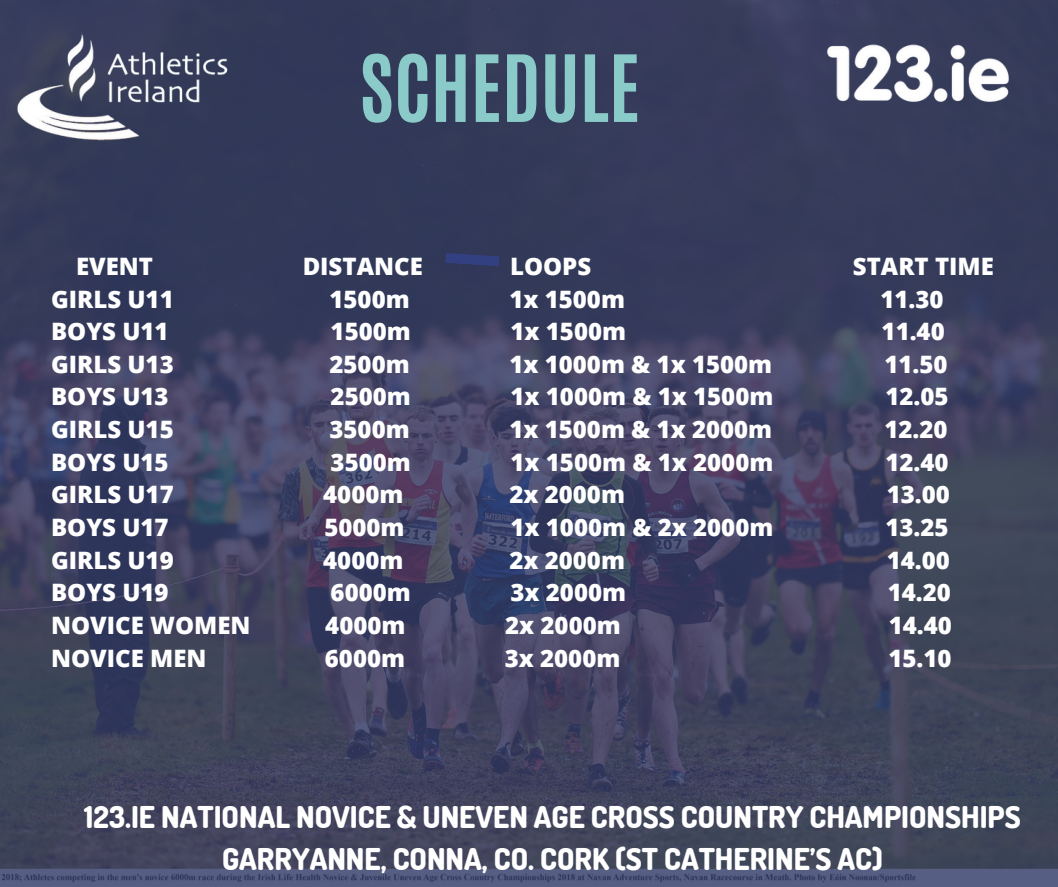
<style>
.page{position:relative;width:1058px;height:887px;background:#fff}
.page>*{position:absolute;margin:0;border:0;box-sizing:border-box;transform-origin:0 0}
.t1{font:700 78.6px "Antonio";color:#8acbc9}
.t2{font:800 30px/41.4px "Dosis";color:#fff;text-align:center}
.t3{font:800 24px "Open Sans";color:#fff}
</style>
<div class="page">
<img style="left:0;top:0;width:1058px;height:886px">
<img style="left:823px;top:42px;width:189px;height:64px">
<svg style="left:445px;top:253px;width:54px;height:13px"></svg>
<img style="left:0;top:16px;width:259px;height:146px">
<h1 class="t1" style="left:359px;top:32px;width:282px">SCHEDULE</h1>
<p class="t3" style="left:76px;top:249px;width:79px">EVENT</p>
<p class="t3" style="left:303px;top:249px;width:122px">DISTANCE</p>
<p class="t3" style="left:510px;top:249px;width:83px">LOOPS</p>
<p class="t3" style="left:853px;top:249px;width:142px">START TIME</p>
<p class="t3" style="left:51px;top:282px;width:124px">GIRLS U11</p>
<p class="t3" style="left:329px;top:282px;width:82px">1500m</p>
<p class="t3" style="left:509px;top:282px;width:117px">1x 1500m</p>
<p class="t3" style="left:880px;top:282px;width:65px">11.30</p>
<p class="t3" style="left:51px;top:314px;width:119px">BOYS U11</p>
<p class="t3" style="left:330px;top:314px;width:82px">1500m</p>
<p class="t3" style="left:510px;top:314px;width:117px">1x 1500m</p>
<p class="t3" style="left:881px;top:314px;width:65px">11.40</p>
<p class="t3" style="left:51px;top:347px;width:124px">GIRLS U13</p>
<p class="t3" style="left:329px;top:347px;width:82px">2500m</p>
<p class="t3" style="left:509px;top:347px;width:264px">1x 1000m &amp; 1x 1500m</p>
<p class="t3" style="left:884px;top:347px;width:65px">11.50</p>
<p class="t3" style="left:51px;top:380px;width:119px">BOYS U13</p>
<p class="t3" style="left:330px;top:380px;width:82px">2500m</p>
<p class="t3" style="left:510px;top:380px;width:264px">1x 1000m &amp; 1x 1500m</p>
<p class="t3" style="left:885px;top:380px;width:65px">12.05</p>
<p class="t3" style="left:51px;top:412px;width:124px">GIRLS U15</p>
<p class="t3" style="left:329px;top:412px;width:82px">3500m</p>
<p class="t3" style="left:509px;top:412px;width:264px">1x 1500m &amp; 1x 2000m</p>
<p class="t3" style="left:884px;top:412px;width:65px">12.20</p>
<p class="t3" style="left:51px;top:445px;width:119px">BOYS U15</p>
<p class="t3" style="left:330px;top:445px;width:82px">3500m</p>
<p class="t3" style="left:510px;top:445px;width:264px">1x 1500m &amp; 1x 2000m</p>
<p class="t3" style="left:885px;top:445px;width:65px">12.40</p>
<p class="t3" style="left:51px;top:477px;width:124px">GIRLS U17</p>
<p class="t3" style="left:323px;top:477px;width:82px">4000m</p>
<p class="t3" style="left:509px;top:477px;width:117px">2x 2000m</p>
<p class="t3" style="left:886px;top:477px;width:65px">13.00</p>
<p class="t3" style="left:51px;top:510px;width:119px">BOYS U17</p>
<p class="t3" style="left:324px;top:510px;width:82px">5000m</p>
<p class="t3" style="left:510px;top:510px;width:264px">1x 1000m &amp; 2x 2000m</p>
<p class="t3" style="left:885px;top:510px;width:65px">13.25</p>
<p class="t3" style="left:51px;top:543px;width:124px">GIRLS U19</p>
<p class="t3" style="left:323px;top:543px;width:82px">4000m</p>
<p class="t3" style="left:509px;top:543px;width:117px">2x 2000m</p>
<p class="t3" style="left:886px;top:543px;width:65px">14.00</p>
<p class="t3" style="left:51px;top:575px;width:119px">BOYS U19</p>
<p class="t3" style="left:330px;top:575px;width:82px">6000m</p>
<p class="t3" style="left:510px;top:575px;width:117px">3x 2000m</p>
<p class="t3" style="left:887px;top:575px;width:65px">14.20</p>
<p class="t3" style="left:51px;top:608px;width:201px">NOVICE WOMEN</p>
<p class="t3" style="left:325px;top:608px;width:82px">4000m</p>
<p class="t3" style="left:505px;top:608px;width:117px">2x 2000m</p>
<p class="t3" style="left:888px;top:608px;width:65px">14.40</p>
<p class="t3" style="left:51px;top:641px;width:157px">NOVICE MEN</p>
<p class="t3" style="left:325px;top:641px;width:82px">6000m</p>
<p class="t3" style="left:505px;top:641px;width:117px">3x 2000m</p>
<p class="t3" style="left:888px;top:641px;width:65px">15.10</p>
<p class="t2" style="left:84px;top:795px;width:937px">123.IE NATIONAL NOVICE &amp; UNEVEN AGE CROSS COUNTRY CHAMPIONSHIPS<br>GARRYANNE, CONNA, CO. CORK (ST CATHERINE’S AC)</p>
</div>
